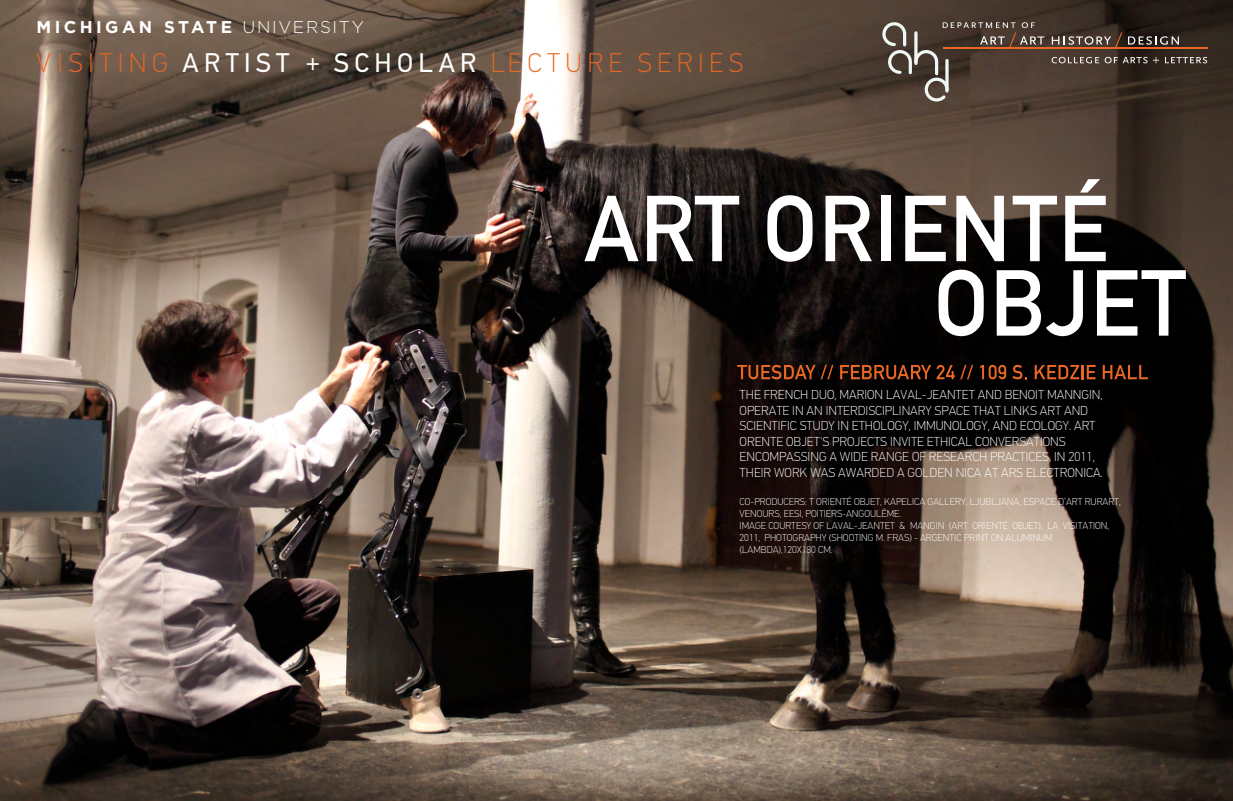
<style>
.page{position:relative;width:1233px;height:801px;background:#fff}
.page>*{position:absolute;margin:0;border:0;box-sizing:border-box;transform-origin:0 0}
.t1{font:100 27.1px "PF Din Text Pro";letter-spacing:.2em;color:#e96724}
.t2{font:700 17px "Gotham";letter-spacing:.2em;color:#fff}
.t3{font:100 13px/15.6px "PF Din Text Pro";color:#fff}
.t4{font:100 10px/12px "PF Din Text Pro";color:#fff}
.s1{font-weight:300}
.s2{font-weight:400;color:#fff}
</style>
<div class="page">
<img style="left:1px;top:0;width:1232px;height:801px">
<svg style="left:1128px;top:36px;width:51px;height:9px"></svg>
<svg style="left:1052px;top:57px;width:47px;height:6px"></svg>
<svg style="left:1105px;top:57px;width:54px;height:6px"></svg>
<svg style="left:1165px;top:57px;width:42px;height:6px"></svg>
<svg style="left:1052px;top:33px;width:70px;height:15px"></svg>
<hr style="left:943px;top:48px;width:264px;height:1px;background:#e96724">
<svg style="left:881px;top:21px;width:164px;height:82px;background:#594a3f"></svg>
<svg style="left:914px;top:33px;width:4px;height:30px"></svg>
<svg style="left:584px;top:196px;width:55px;height:65px"></svg>
<svg style="left:647px;top:196px;width:92px;height:65px"></svg>
<svg style="left:767px;top:195px;width:46px;height:67px"></svg>
<svg style="left:826px;top:196px;width:46px;height:65px"></svg>
<div style="left:882px;top:196px;width:9px;height:65px;background:#fff"></div>
<svg style="left:905px;top:196px;width:41px;height:65px"></svg>
<svg style="left:956px;top:196px;width:48px;height:65px"></svg>
<svg style="left:1013px;top:196px;width:44px;height:65px"></svg>
<svg style="left:1065px;top:179px;width:41px;height:82px"></svg>
<svg style="left:939px;top:270px;width:45px;height:66px"></svg>
<svg style="left:997px;top:270px;width:86px;height:66px"></svg>
<svg style="left:1097px;top:270px;width:89px;height:66px"></svg>
<svg style="left:737px;top:365px;width:96px;height:14px"></svg>
<svg style="left:840px;top:365px;width:91px;height:14px"></svg>
<svg style="left:937px;top:365px;width:36px;height:14px"></svg>
<svg style="left:980px;top:365px;width:26px;height:14px"></svg>
<svg style="left:1012px;top:365px;width:15px;height:14px"></svg>
<svg style="left:1035px;top:365px;width:61px;height:14px"></svg>
<svg style="left:1103px;top:365px;width:45px;height:14px"></svg>
<h2 class="t2" style="left:37px;top:16px;width:329px">MICHIGAN STATE <span class="s1">UNIVERSITY</span></h2>
<h1 class="t1" style="left:37px;top:47px;width:708px">VISITING <span class="s2">ARTIST + SCHOLAR</span> LECTURE SERIES</h1>
<p class="t3" style="left:740px;top:387px;width:365px">THE FRENCH DUO, MARION LAVAL-JEANTET AND BENOIT MANNGIN, OPERATE IN AN INTERDISCIPLINARY SPACE THAT LINKS ART AND SCIENTIFIC STUDY IN ETHOLOGY, IMMUNOLOGY, AND ECOLOGY. ART ORENTE OBJET'S PROJECTS INVITE ETHICAL CONVERSATIONS ENCOMPASSING A WIDE RANGE OF RESEARCH PRACTICES. IN 2011, THEIR WORK WAS AWARDED A GOLDEN NICA AT ARS ELECTRONICA.</p>
<p class="t4" style="left:740px;top:495px;width:383px">CO-PRODUCERS: T ORIENTÉ OBJET, KAPELICA GALLERY, LJUBLJANA, ESPACE D’ART RURART, VENOURS, EESI, POITIERS-ANGOULÊME.<br>IMAGE COURTESY OF LAVAL-JEANTET &amp; MANGIN (ART ORIENTÉ OBJET), LA VISITATION, 2011, PHOTOGRAPHY (SHOOTING M. FRAS) - ARGENTIC PRINT ON ALUMINUM (LAMBDA),120X180 CM.</p>
</div>
